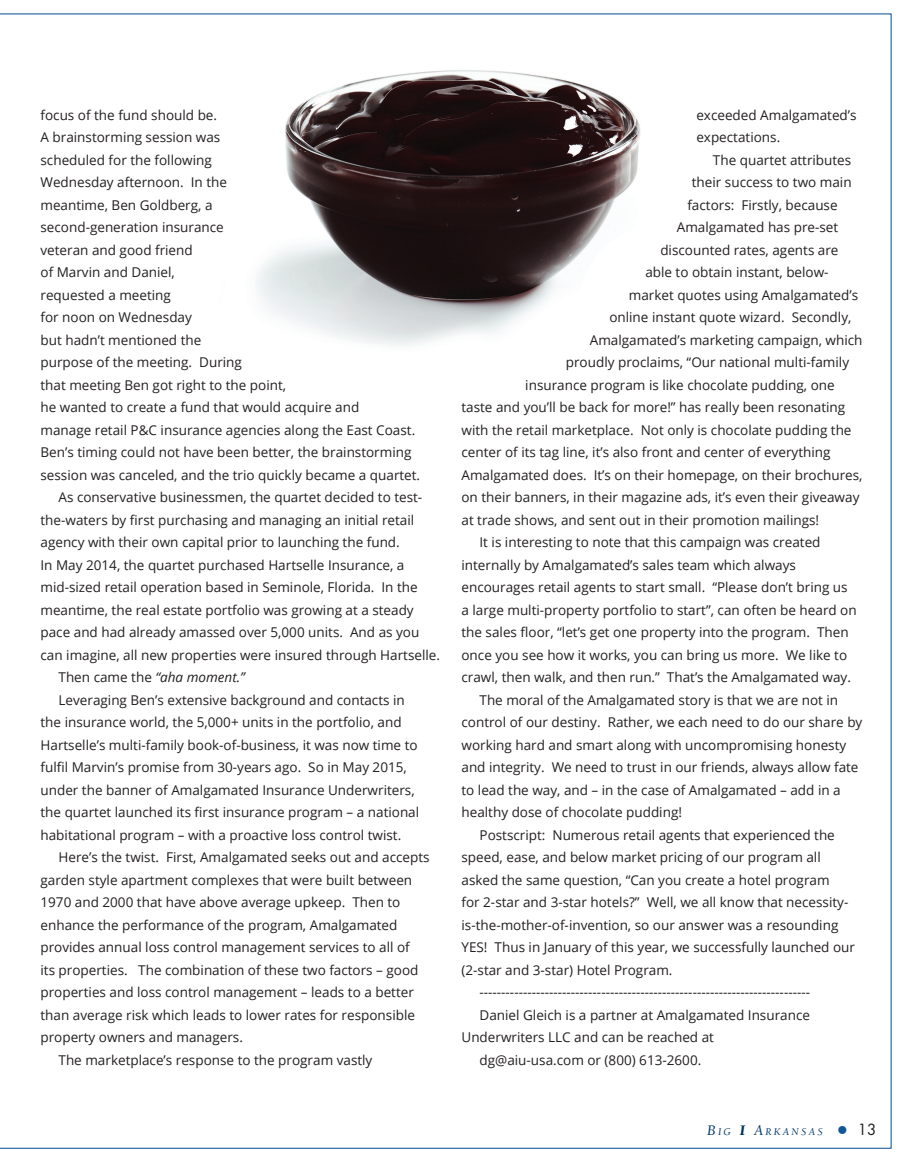
<style>
.page{position:relative;width:905px;height:1161px;background:#fff}
.page>*{position:absolute;margin:0;border:0;box-sizing:border-box;transform-origin:0 0}
.t1{font:13.5px/22.5px "Open Sans";color:#231f20}
.t2{font:italic 13.5px "Open Sans";color:#231f20}
.t3{font:italic 10.5px "Berkeley";letter-spacing:.215em;color:#003667}
.s1{font-style:normal}
.s2{font-size:15px}
.s3{font-weight:900;font-size:15px}
.s4{font-family:"Helvetica Neue";font-weight:900;font-style:normal;font-size:22.5px;color:#135697}
.s5{font-family:"Futura";font-style:normal;font-size:15px;color:#231f20}
</style>
<div class="page">
<img style="left:41px;top:13px;width:758px;height:333px">
<p class="t1" style="left:40px;top:103px;width:381px">focus of the fund should be.<br>A brainstorming session was<br>scheduled for the following<br>Wednesday afternoon. In the<br>meantime, Ben Goldberg, a<br>second-generation insurance<br>veteran and good friend<br>of Marvin and Daniel,<br>requested a meeting<br>for noon on Wednesday<br>but hadn’t mentioned the<br>purpose of the meeting. During<br>that meeting Ben got right to the point,<br>he wanted to create a fund that would acquire and<br>manage retail P&amp;C insurance agencies along the East Coast.<br>Ben’s timing could not have been better, the brainstorming session was canceled, and the trio quickly became a quartet.</p>
<p class="t1" style="left:40px;top:486px;width:401px;text-indent:18px">As conservative businessmen, the quartet decided to test&shy;the-waters by first purchasing and managing an initial retail agency with their own capital prior to launching the fund.<br>In May 2014, the quartet purchased Hartselle Insurance, a mid-sized retail operation based in Seminole, Florida. In the meantime, the real estate portfolio was growing at a steady pace and had already amassed over 5,000 units. And as you can imagine, all new properties were insured through Hartselle.</p>
<p class="t2" style="left:59px;top:668px;width:188px"><span class="s1">Then came the</span> “aha moment.”</p>
<p class="t1" style="left:40px;top:688px;width:380px;text-indent:18px">Leveraging Ben’s extensive background and contacts in the insurance world, the 5,000+ units in the portfolio, and Hartselle’s multi-family book-of-business, it was now time to fulfil Marvin’s promise from 30-years ago. So in May 2015, under the banner of Amalgamated Insurance Underwriters, the quartet launched its first insurance program – a national habitational program – with a proactive loss control twist.</p>
<p class="t1" style="left:40px;top:846px;width:390px;text-indent:18px">Here’s the twist. First, Amalgamated seeks out and accepts garden style apartment complexes that were built between 1970 and 2000 that have above average upkeep. Then to enhance the performance of the program, Amalgamated provides annual loss control management services to all of<br>its properties. The combination of these two factors – good properties and loss control management – leads to a better than average risk which leads to lower rates for responsible property owners and managers.</p>
<p class="t1" style="left:59px;top:1048px;width:315px">The marketplace’s response to the program vastly</p>
<p class="t1" style="left:696px;top:103px;width:162px">exceeded Amalgamated’s expectations.</p>
<p class="t1" style="left:713px;top:148px;width:140px">The quartet attributes</p>
<p class="t1" style="left:692px;top:171px;width:161px">their success to two main</p>
<p class="t1" style="left:687px;top:193px;width:152px">factors: Firstly, because</p>
<p class="t1" style="left:676px;top:216px;width:163px">Amalgamated has pre-set</p>
<p class="t1" style="left:660px;top:238px;width:180px">discounted rates, agents are</p>
<p class="t1" style="left:645px;top:261px;width:185px">able to obtain instant, below-</p>
<p class="t1" style="left:628px;top:283px;width:231px">market quotes using Amalgamated’s</p>
<p class="t1" style="left:609px;top:306px;width:243px">online instant quote wizard. Secondly,</p>
<p class="t1" style="left:590px;top:328px;width:274px">Amalgamated’s marketing campaign, which</p>
<p class="t1" style="left:566px;top:351px;width:285px">proudly proclaims, “Our national multi-family</p>
<p class="t1" style="left:525px;top:373px;width:311px">insurance program is like chocolate pudding, one</p>
<p class="t1" style="left:461px;top:396px;width:385px">taste and you’ll be back for more!” has really been resonating</p>
<p class="t1" style="left:461px;top:418px;width:391px">with the retail marketplace. Not only is chocolate pudding the</p>
<p class="t1" style="left:461px;top:441px;width:370px">center of its tag line, it’s also front and center of everything</p>
<p class="t1" style="left:461px;top:463px;width:402px">Amalgamated does. It’s on their homepage, on their brochures,</p>
<p class="t1" style="left:461px;top:486px;width:399px">on their banners, in their magazine ads, it’s even their giveaway</p>
<p class="t1" style="left:461px;top:508px;width:359px">at trade shows, and sent out in their promotion mailings!</p>
<p class="t1" style="left:461px;top:531px;width:397px;text-indent:18px">It is interesting to note that this campaign was created internally by Amalgamated’s sales team which always encourages retail agents to start small. “Please don’t bring us a large multi-property portfolio to start”, can often be heard on the sales floor, “let’s get one property into the program. Then once you see how it works, you can bring us more. We like to crawl, then walk, and then run.” That’s the Amalgamated way.</p>
<p class="t1" style="left:461px;top:688px;width:402px;text-indent:18px">The moral of the Amalgamated story is that we are not in control of our destiny. Rather, we each need to do our share by working hard and smart along with uncompromising honesty and integrity. We need to trust in our friends, always allow fate to lead the way, and – in the case of Amalgamated – add in a healthy dose of chocolate pudding!</p>
<p class="t1" style="left:461px;top:823px;width:395px;text-indent:18px">Postscript: Numerous retail agents that experienced the speed, ease, and below market pricing of our program all asked the same question, “Can you create a hotel program<br>for 2-star and 3-star hotels?” Well, we all know that necessity&shy;is-the-mother-of-invention, so our answer was a resounding YES! Thus in January of this year, we successfully launched our (2-star and 3-star) Hotel Program.</p>
<p class="t1" style="left:479px;top:981px;width:332px">----------------------------------------------------------------------------</p>
<p class="t1" style="left:461px;top:1003px;width:350px;text-indent:18px">Daniel Gleich is a partner at Amalgamated Insurance<br>Underwriters LLC and can be reached at</p>
<p class="t1" style="left:479px;top:1048px;width:223px">dg@aiu-usa.com or (800) 613-2600.</p>
<p class="t3" style="left:707px;top:1126px;width:171px"><span class="s2">B</span>IG <span class="s3">I</span> <span class="s2">A</span>RKANSAS <span class="s4">•</span> <span class="s5">13</span></p>
</div>
